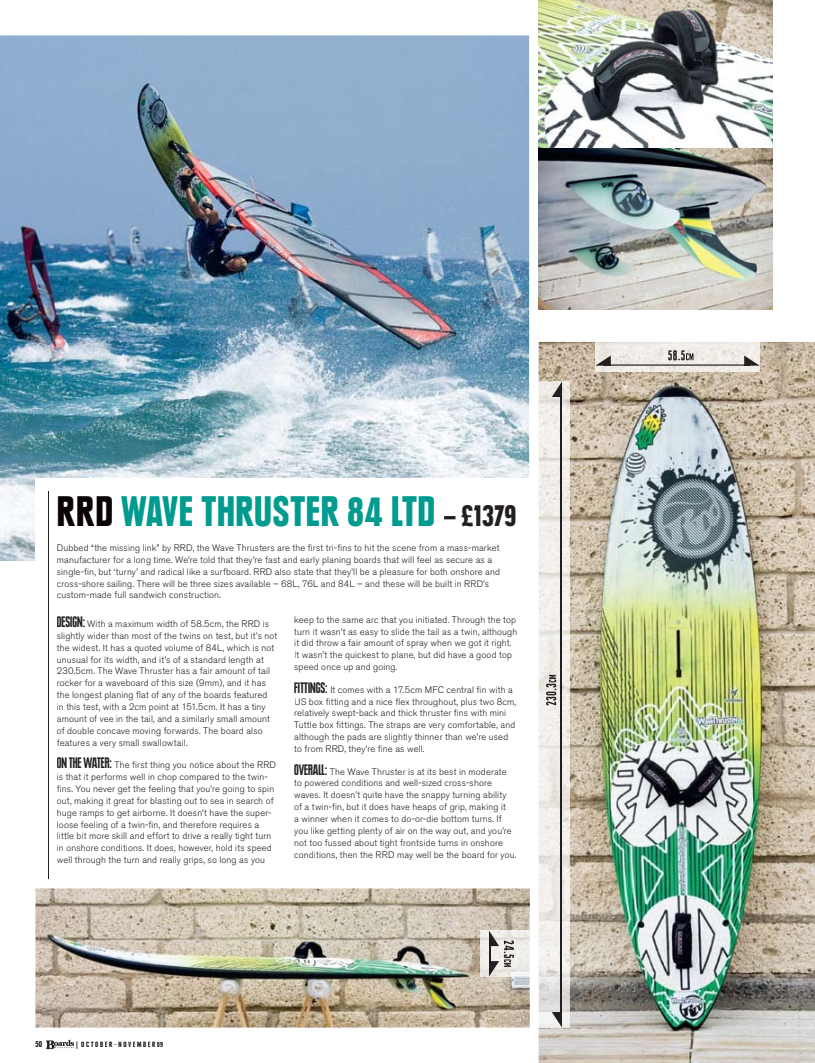
<style>
.page{position:relative;width:815px;height:1063px;background:#fff}
.page>*{position:absolute;margin:0;border:0;box-sizing:border-box;transform-origin:0 0}
.t1{font:900 condensed 42.12px "Plak";letter-spacing:.03em;color:#009b8f}
.t2{font:300 9.38px/11.9px "Akzidenz Grotesk BE";letter-spacing:.015em;color:#231f20}
.t3{font:900 condensed 8.75px "Plak";color:#231f20}
.t4{font:900 condensed 7.5px "Plak";letter-spacing:.23em;color:#231f20}
.s1{color:#0a0203}
.s2{font-size:30.62px;color:#231f20}
.s3{font-family:"Plak";font-weight:900;font-stretch:extra-condensed;font-size:15px}
</style>
<div class="page">
<img style="left:539px;top:342px;width:276px;height:721px">
<img style="left:35px;top:888px;width:495px;height:140px">
<img style="left:0;top:35px;width:529px;height:526px">
<div style="left:35px;top:478px;width:498px;height:372px;background:#fff"></div>
<img style="left:539px;top:0;width:233px;height:148px">
<img style="left:539px;top:148px;width:233px;height:161px">
<svg style="left:48px;top:850px;width:1px;height:29px"></svg>
<hr style="left:48px;top:491px;width:1px;height:359px;background:#231f20">
<svg style="left:538px;top:382px;width:1px;height:630px"></svg>
<img style="left:539px;top:382px;width:31px;height:646px">
<img style="left:480px;top:930px;width:50px;height:47px">
<img style="left:595px;top:342px;width:165px;height:30px">
<img style="left:561px;top:397px;width:1px;height:615px">
<img style="left:552px;top:382px;width:10px;height:15px">
<img style="left:552px;top:1012px;width:10px;height:16px">
<img style="left:611px;top:364px;width:133px;height:2px">
<img style="left:744px;top:356px;width:16px;height:10px">
<img style="left:595px;top:356px;width:16px;height:10px">
<svg style="left:605px;top:364px;width:6px;height:2px"></svg>
<img style="left:546px;top:684px;width:10px;height:22px">
<svg style="left:549px;top:675px;width:7px;height:7px"></svg>
<img style="left:668px;top:350px;width:17px;height:10px">
<svg style="left:686px;top:353px;width:7px;height:7px"></svg>
<img style="left:504px;top:940px;width:10px;height:18px">
<svg style="left:504px;top:959px;width:7px;height:8px"></svg>
<img style="left:489px;top:961px;width:10px;height:16px">
<img style="left:489px;top:931px;width:10px;height:15px">
<svg style="left:489px;top:937px;width:1px;height:25px"></svg>
<svg style="left:46px;top:1040px;width:28px;height:9px"></svg>
<h1 class="t1" style="left:57px;top:486px;width:461px"><span class="s1">RRD</span> WAVE THRUSTER 84 LTD <span class="s2">– £1379</span></h1>
<p class="t2" style="left:57px;top:542px;width:445px">Dubbed “the missing link” by RRD, the Wave Thrusters are the first tri-fins to hit the scene from a mass-market manufacturer for a long time. We’re told that they’re fast and early planing boards that will feel as secure as a single-fin, but ‘turny’ and radical like a surfboard. RRD also state that they’ll be a pleasure for both onshore and cross-shore sailing. There will be three sizes available – 68L, 76L and 84L – and these will be built in RRD’s custom-made full sandwich construction.</p>
<p class="t2" style="left:57px;top:618px;width:222px"><span class="s3">DESIGN:</span> With a maximum width of 58.5cm, the RRD is slightly wider than most of the twins on test, but it’s not the widest. It has a quoted volume of 84L, which is not unusual for its width, and it’s of a standard length at 230.5cm. The Wave Thruster has a fair amount of tail rocker for a waveboard of this size (9mm), and it has the longest planing flat of any of the boards featured<br>in this test, with a 2cm point at 151.5cm. It has a tiny amount of vee in the tail, and a similarly small amount of double concave moving forwards. The board also features a very small swallowtail.</p>
<p class="t2" style="left:57px;top:759px;width:221px"><span class="s3">ON THE WATER:</span> The first thing you notice about the RRD is that it performs well in chop compared to the twin&shy;fins. You never get the feeling that you’re going to spin out, making it great for blasting out to sea in search of huge ramps to get airborne. It doesn’t have the super&shy;loose feeling of a twin-fin, and therefore requires a little bit more skill and effort to drive a really tight turn in onshore conditions. It does, however, hold its speed well through the turn and really grips, so long as you</p>
<p class="t2" style="left:294px;top:614px;width:224px">keep to the same arc that you initiated. Through the top turn it wasn’t as easy to slide the tail as a twin, although it did throw a fair amount of spray when we got it right.<br>It wasn’t the quickest to plane, but did have a good top speed once up and going.</p>
<p class="t2" style="left:294px;top:684px;width:223px"><span class="s3">FITTINGS:</span> It comes with a 17.5cm MFC central fin with a US box fitting and a nice flex throughout, plus two 8cm, relatively swept-back and thick thruster fins with mini Tuttle box fittings. The straps are very comfortable, and although the pads are slightly thinner than we’re used to from RRD, they’re fine as well.</p>
<p class="t2" style="left:294px;top:766px;width:224px"><span class="s3">OVERALL:</span> The Wave Thruster is at its best in moderate to powered conditions and well-sized cross-shore waves. It doesn’t quite have the snappy turning ability of a twin-fin, but it does have heaps of grip, making it<br>a winner when it comes to do-or-die bottom turns. If you like getting plenty of air on the way out, and you’re not too fussed about tight frontside turns in onshore conditions, then the RRD may well be the board for you.</p>
<p class="t3" style="left:35px;top:1038px;width:8px">50</p>
<p class="t4" style="left:76px;top:1040px;width:88px">| OCTOBER–NOVEMBER09</p>
</div>
